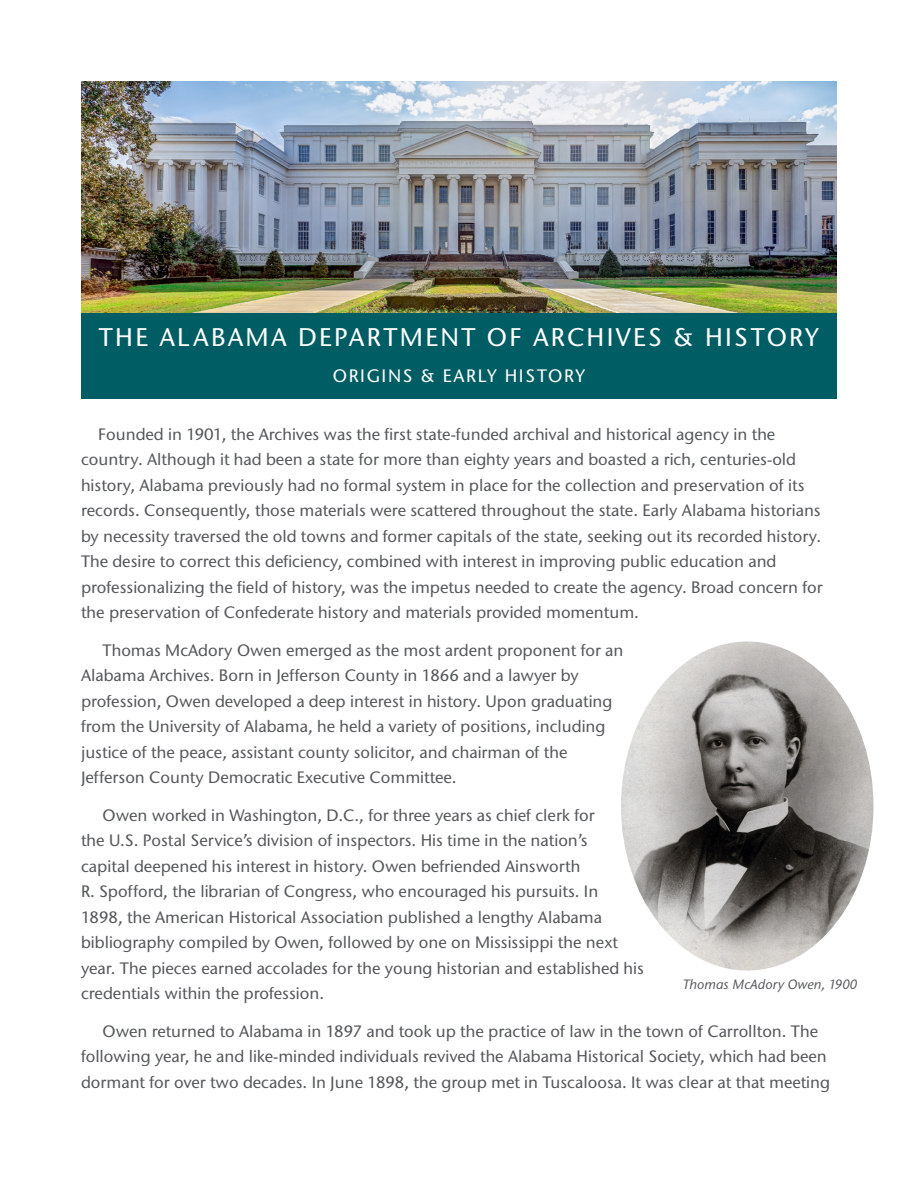
<style>
.page{position:relative;width:918px;height:1188px;background:#fff}
.page>*{position:absolute;margin:0;border:0;box-sizing:border-box;transform-origin:0 0}
.t1{font:500 25.5px "Stone Sans ITC Std";letter-spacing:.09em;color:#fff}
.t2{font:500 18px "Stone Sans ITC Std";letter-spacing:.09em;color:#fff}
.t3{font:500 16.5px/25.5px "Stone Sans ITC Std";color:#54575a}
.t4{font:italic 500 13.5px "Stone Sans ITC Pro";color:#54575a}
</style>
<div class="page">
<img style="left:81px;top:81px;width:756px;height:233px">
<div style="left:81px;top:314px;width:756px;height:85px;background:#005d63"></div>
<img style="left:621px;top:642px;width:253px;height:329px">
<p class="t1" style="left:99px;top:322px;width:722px">THE ALABAMA DEPARTMENT OF ARCHIVES &amp; HISTORY</p>
<p class="t2" style="left:333px;top:365px;width:254px">ORIGINS &amp; EARLY HISTORY</p>
<p class="t3" style="left:81px;top:421px;width:743px;text-indent:17px">Founded in 1901, the Archives was the first state-funded archival and historical agency in the country. Although it had been a state for more than eighty years and boasted a rich, centuries-old history, Alabama previously had no formal system in place for the collection and preservation of its records. Consequently, those materials were scattered throughout the state. Early Alabama historians by necessity traversed the old towns and former capitals of the state, seeking out its recorded history.<br>The desire to correct this deficiency, combined with interest in improving public education and professionalizing the field of history, was the impetus needed to create the agency. Broad concern for the preservation of Confederate history and materials provided momentum.</p>
<p class="t3" style="left:81px;top:637px;width:544px;text-indent:22px">Thomas McAdory Owen emerged as the most ardent proponent for an Alabama Archives. Born in Jefferson County in 1866 and a lawyer by profession, Owen developed a deep interest in history. Upon graduating from the University of Alabama, he held a variety of positions, including justice of the peace, assistant county solicitor, and chairman of the Jefferson County Democratic Executive Committee.</p>
<p class="t3" style="left:81px;top:802px;width:564px;text-indent:22px">Owen worked in Washington, D.C., for three years as chief clerk for<br>the U.S. Postal Service’s division of inspectors. His time in the nation’s<br>capital deepened his interest in history. Owen befriended Ainsworth<br>R. Spofford, the librarian of Congress, who encouraged his pursuits. In 1898, the American Historical Association published a lengthy Alabama bibliography compiled by Owen, followed by one on Mississippi the next year. The pieces earned accolades for the young historian and established his credentials within the profession.</p>
<p class="t3" style="left:81px;top:1018px;width:751px;text-align:center">Owen returned to Alabama in 1897 and took up the practice of law in the town of Carrollton. The following year, he and like-minded individuals revived the Alabama Historical Society, which had been dormant for over two decades. In June 1898, the group met in Tuscaloosa. It was clear at that meeting</p>
<p class="t4" style="left:683px;top:976px;width:175px">Thomas McAdory Owen, 1900</p>
</div>
